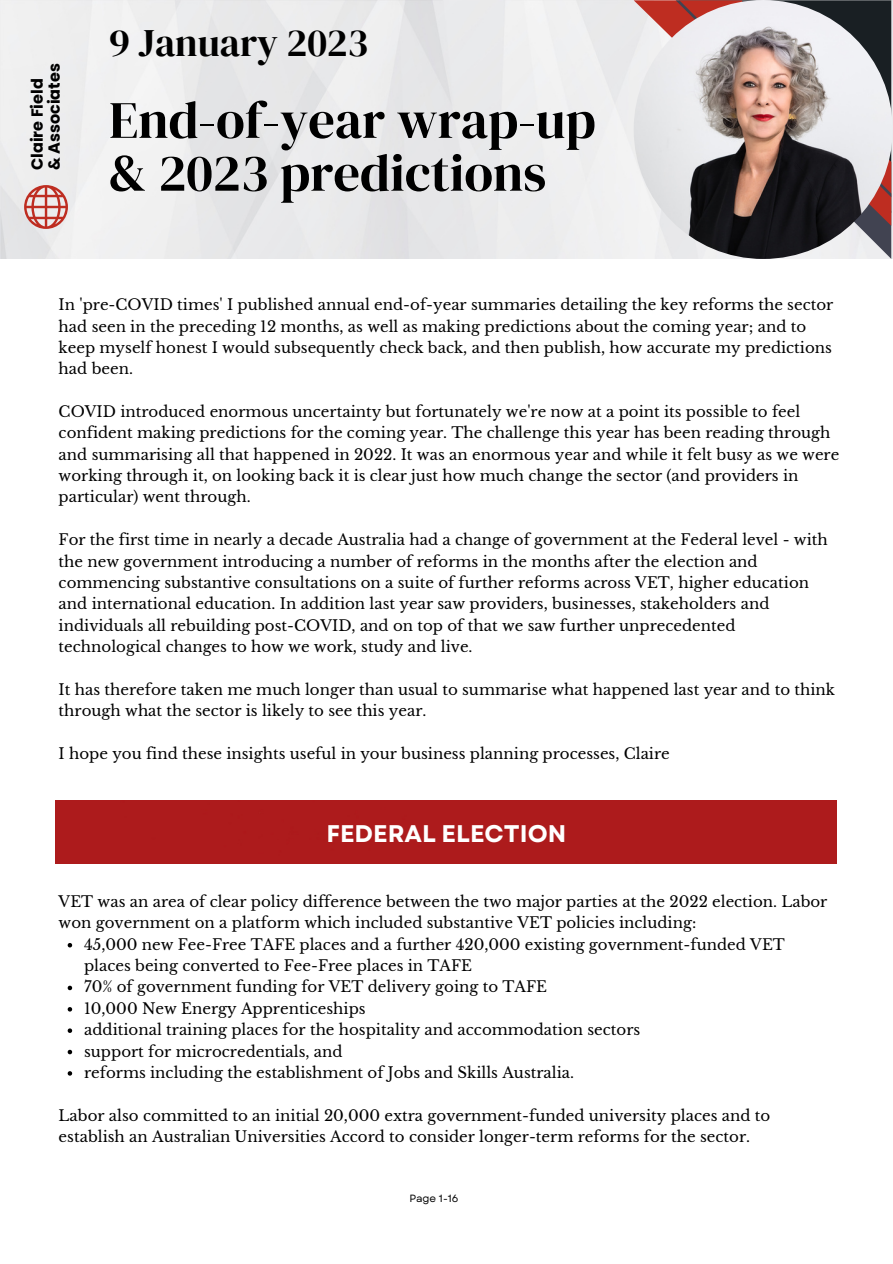
<style>
.page{position:relative;width:893px;height:1264px;background:#fff}
.page>*{position:absolute;margin:0;border:0;box-sizing:border-box;transform-origin:0 0}
.t1{font:52.5px/52.8px "DM Serif Display";color:#000}
.t2{font:39px "DM Serif Display";color:#000}
.t3{font:700 24px "Garet";color:#fff}
.t4{font:700 16.05px/16.8px "Poppins";color:#000}
.t5{font:15px/21.3px "Libre Baskerville";color:#000}
.t6{font:10.5px "Garet";color:#000}
</style>
<div class="page">
<svg style="left:742px;top:0;width:149px;height:38px;background:#1e2428"></svg>
<svg style="left:774px;top:38px;width:117px;height:221px"></svg>
<svg style="left:633px;top:0;width:109px;height:106px"></svg>
<img style="left:633px;top:0;width:259px;height:259px;border-radius:50%">
<svg style="left:24px;top:185px;width:44px;height:44px;background:#d89b97"></svg>
<div style="left:56px;top:800px;width:780px;height:63px;background:#ad1b1c"></div>
<svg style="left:68px;top:943px;width:4px;height:4px"></svg>
<svg style="left:68px;top:985px;width:4px;height:5px"></svg>
<svg style="left:68px;top:1007px;width:4px;height:4px"></svg>
<svg style="left:68px;top:1028px;width:4px;height:4px"></svg>
<svg style="left:68px;top:1049px;width:4px;height:5px"></svg>
<svg style="left:68px;top:1071px;width:4px;height:4px"></svg>
<p class="t4" style="left:29px;top:170px;width:108px;rotate:-90deg">Claire Field &amp; Associates</p>
<h2 class="t2" style="left:109px;top:16px;width:261px">9 January 2023</h2>
<h1 class="t1" style="left:109px;top:93px;width:488px">End-of-year wrap-up &amp; 2023 predictions</h1>
<p class="t5" style="left:59px;top:294px;width:776px">In 'pre-COVID times' I published annual end-of-year summaries detailing the key reforms the sector had seen in the preceding 12 months, as well as making predictions about the coming year; and to keep myself honest I would subsequently check back, and then publish, how accurate my predictions had been.</p>
<p class="t5" style="left:59px;top:401px;width:782px">COVID introduced enormous uncertainty but fortunately we're now at a point its possible to feel confident making predictions for the coming year. The challenge this year has been reading through and summarising all that happened in 2022. It was an enormous year and while it felt busy as we were working through it, on looking back it is clear just how much change the sector (and providers in particular) went through.</p>
<p class="t5" style="left:59px;top:529px;width:770px">For the first time in nearly a decade Australia had a change of government at the Federal level - with the new government introducing a number of reforms in the months after the election and commencing substantive consultations on a suite of further reforms across VET, higher education and international education. In addition last year saw providers, businesses, stakeholders and individuals all rebuilding post-COVID, and on top of that we saw further unprecedented technological changes to how we work, study and live.</p>
<p class="t5" style="left:59px;top:679px;width:777px">It has therefore taken me much longer than usual to summarise what happened last year and to think through what the sector is likely to see this year.</p>
<p class="t5" style="left:59px;top:743px;width:612px">I hope you find these insights useful in your business planning processes, Claire</p>
<h3 class="t3" style="left:326px;top:816px;width:241px">FEDERAL ELECTION</h3>
<p class="t5" style="left:59px;top:891px;width:770px">VET was an area of clear policy difference between the two major parties at the 2022 election. Labor won government on a platform which included substantive VET policies including:</p>
<p class="t5" style="left:84px;top:933px;width:702px">45,000 new Fee-Free TAFE places and a further 420,000 existing government-funded VET places being converted to Fee-Free places in TAFE<br>70% of government funding for VET delivery going to TAFE<br>10,000 New Energy Apprenticeships<br>additional training places for the hospitality and accommodation sectors<br>support for microcredentials, and<br>reforms including the establishment of Jobs and Skills Australia.</p>
<p class="t5" style="left:59px;top:1104px;width:713px">Labor also committed to an initial 20,000 extra government-funded university places and to establish an Australian Universities Accord to consider longer-term reforms for the sector.</p>
<p class="t6" style="left:409px;top:1191px;width:51px">Page 1-16</p>
</div>
